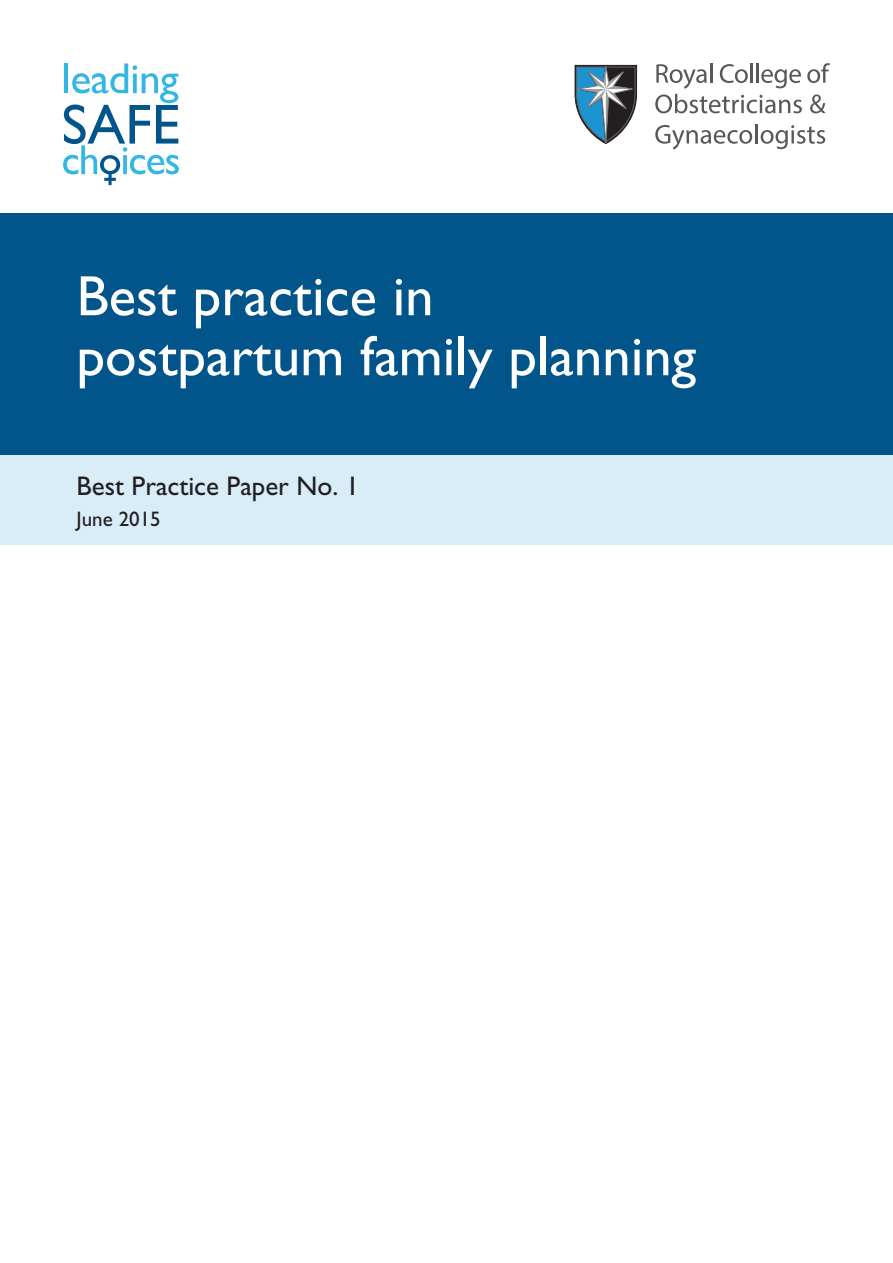
<style>
.page{position:relative;width:893px;height:1263px;background:#fff}
.page>*{position:absolute;margin:0;border:0;box-sizing:border-box;transform-origin:0 0}
.FGCS_front_cover_typ{font:57px/60px "Gill Sans";color:#fff}
.FGCS_front_cover_tit{font:27px "Gill Sans";color:#231f20}
.FGCS_front_cover_tit-2{font:21px "Gill Sans";color:#231f20}
</style>
<div class="page">
<svg style="left:655px;top:63px;width:175px;height:50px"></svg>
<svg style="left:655px;top:125px;width:97px;height:24px"></svg>
<hr style="left:755px;top:124px;width:3px;height:19px;background:#57585a">
<svg style="left:761px;top:125px;width:64px;height:24px"></svg>
<svg style="left:575px;top:64px;width:62px;height:80px"></svg>
<svg style="left:63px;top:63px;width:116px;height:122px"></svg>
<div style="left:0;top:213px;width:893px;height:242px;background:#01558a"></div>
<div style="left:0;top:455px;width:893px;height:89px;background:#d8edf8"></div>
<p class="FGCS_front_cover_typ" style="left:77px;top:266px;width:621px">Best practice in postpartum family planning</p>
<p class="FGCS_front_cover_tit" style="left:77px;top:470px;width:284px">Best Practice Paper No. 1</p>
<p class="FGCS_front_cover_tit-2" style="left:77px;top:507px;width:86px">June 2015</p>
</div>
